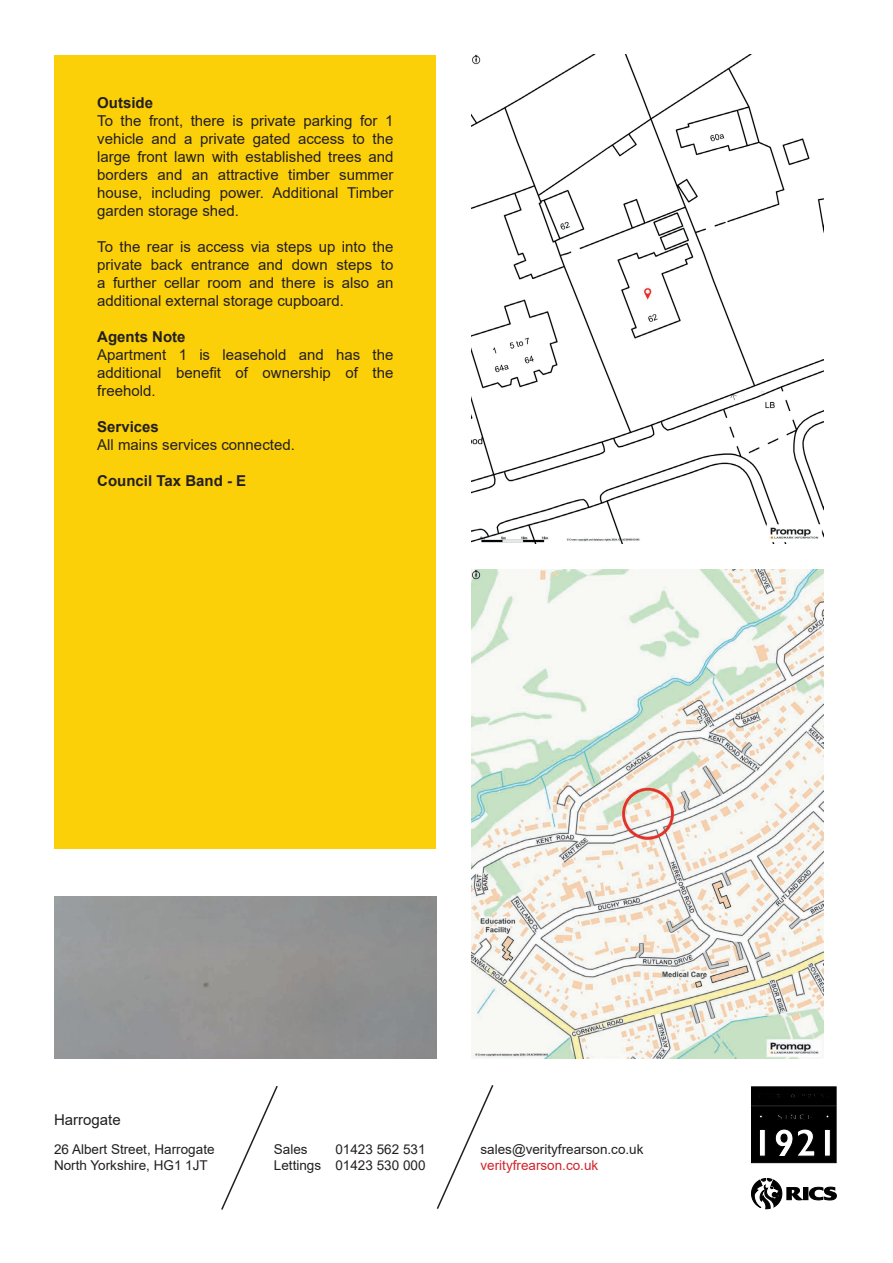
<style>
.page{position:relative;width:893px;height:1263px;background:#fff}
.page>*{position:absolute;margin:0;border:0;box-sizing:border-box;transform-origin:0 0}
.t1{font:15px/18px "Arial";color:#231f20;text-align:justify}
.t2{font:700 15px "Arial";color:#231f20}
.t3{font:13.5px/16.2px "Arial";color:#231f20}
.t4{font:13.5px "Arial";color:#d1232a}
</style>
<div class="page">
<div style="left:55px;top:55px;width:381px;height:793px;background:#fcd008"></div>
<img style="left:472px;top:54px;width:352px;height:489px">
<img style="left:472px;top:570px;width:352px;height:489px">
<svg style="left:221px;top:1085px;width:57px;height:125px"></svg>
<svg style="left:436px;top:1085px;width:58px;height:124px"></svg>
<svg style="left:751px;top:1086px;width:86px;height:77px;background:#1d1d1e"></svg>
<svg style="left:809px;top:1186px;width:28px;height:15px"></svg>
<div style="left:803px;top:1187px;width:5px;height:13px;background:#000001"></div>
<svg style="left:751px;top:1178px;width:52px;height:31px"></svg>
<p class="t2" style="left:97px;top:92px;width:57px">Outside</p>
<p class="t1" style="left:97px;top:112px;width:298px">To the front, there is private parking for 1 vehicle and a private gated access to the large front lawn with established trees and borders and an attractive timber summer house, including power. Additional Timber garden storage shed.</p>
<p class="t1" style="left:97px;top:238px;width:298px">To the rear is access via steps up into the private back entrance and down steps to a further cellar room and there is also an additional external storage cupboard.</p>
<p class="t2" style="left:97px;top:326px;width:90px">Agents Note</p>
<p class="t1" style="left:97px;top:346px;width:298px">Apartment 1 is leasehold and has the additional benefit of ownership of the freehold.</p>
<p class="t2" style="left:97px;top:416px;width:63px">Services</p>
<p class="t1" style="left:97px;top:436px;width:199px">All mains services connected.</p>
<p class="t2" style="left:97px;top:470px;width:150px">Council Tax Band - E</p>
<p class="t1" style="left:54px;top:1111px;width:68px">Harrogate</p>
<p class="t3" style="left:54px;top:1141px;width:162px">26 Albert Street, Harrogate<br>North Yorkshire, HG1 1JT</p>
<p class="t3" style="left:274px;top:1141px;width:35px">Sales</p>
<p class="t3" style="left:274px;top:1141px;width:153px;text-align:right">01423 562 531<br>Lettings 01423 530 000</p>
<p class="t3" style="left:480px;top:1141px;width:164px">sales@verityfrearson.co.uk</p>
<p class="t4" style="left:480px;top:1156px;width:119px">verityfrearson.co.uk</p>
</div>
